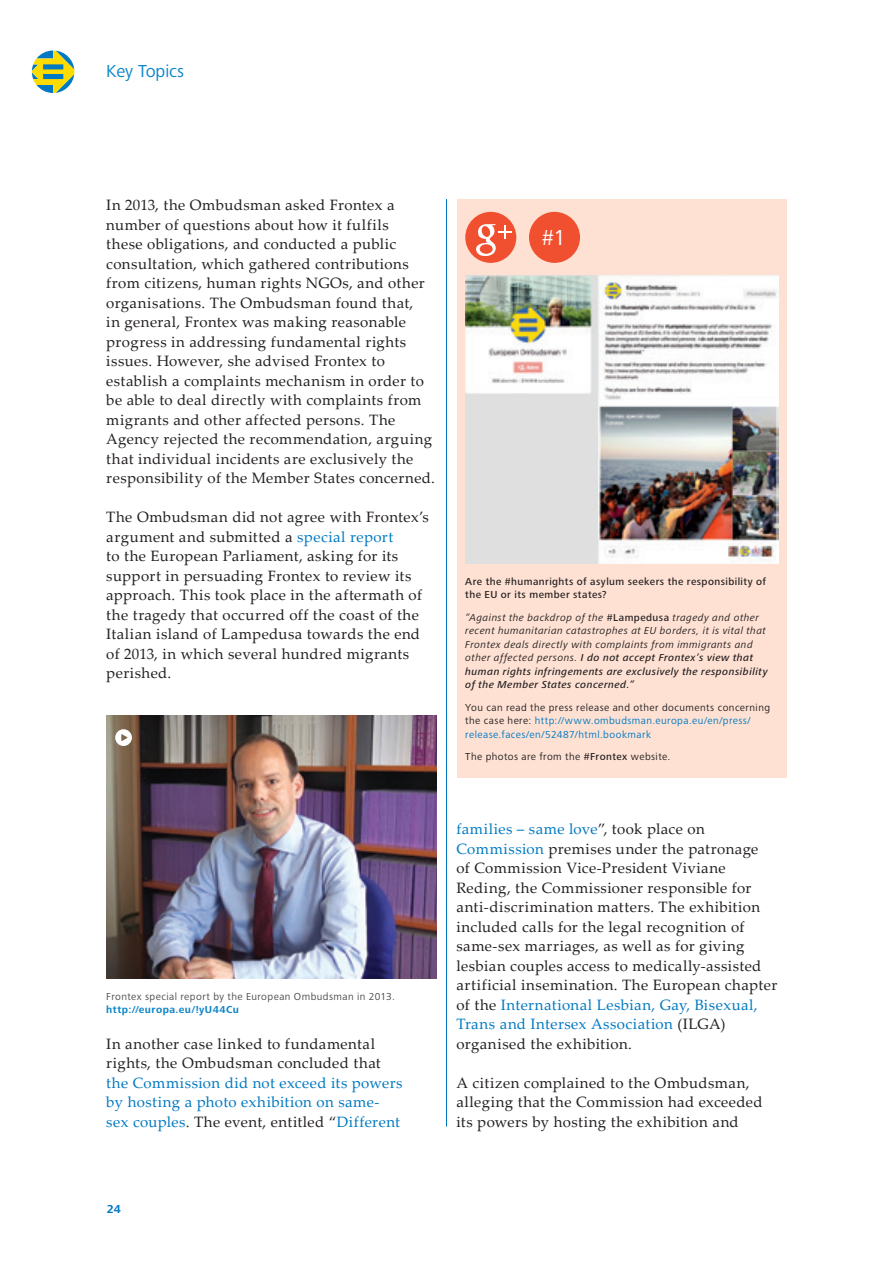
<style>
.page{position:relative;width:893px;height:1263px;background:#fff}
.page>*{position:absolute;margin:0;border:0;box-sizing:border-box;transform-origin:0 0}
.t1{font:22.5px "Frutiger Next LTW1 G";color:#fff}
.t2{font:18px "Frutiger Next LTW1 G";letter-spacing:-.005em;color:#0c85c8}
.Body_Text{font:15px/19.5px "Palatino Linotype";letter-spacing:.025em;color:#231f20}
.heading_2_-_new{font:15px/19.5px "Palatino Linotype";letter-spacing:.025em;color:#231f20}
.Body_Text-2{font:15px/19.5px "Palatino Linotype";letter-spacing:.025em;color:#0079c2}
.t3{font:700 12px "Frutiger Next LTW1 G";color:#0079c2}
.t4{font:italic 10.5px/13.5px "Frutiger Next LTW1 G";letter-spacing:.045em;color:#231f20}
.t5{font:10.5px/13.5px "Frutiger Next LTW1 G";letter-spacing:.04em;color:#0079c2}
.t6{font:500 10.5px/13.5px "Frutiger Next LTW1 G";letter-spacing:.04em;color:#231f20}
.t7{font:10.5px/13.5px "Frutiger Next LTW1 G";letter-spacing:.04em;color:#4b4c4d}
.t8{font:10.5px "Frutiger Next LTW1 G";letter-spacing:.04em;color:#231f20}
.s1{color:#0079c2}
.s2{font-weight:500;font-style:normal}
.s3{font-weight:500}
.s4{color:#231f20}
.s5{font-weight:700;color:#0c85c8}
</style>
<div class="page">
<svg style="left:32px;top:50px;width:42px;height:43px"></svg>
<div style="left:457px;top:199px;width:329px;height:579px;background:#fee1d3"></div>
<div style="left:529px;top:212px;width:51px;height:51px;background:#f0502f;border-radius:50%"></div>
<div style="left:465px;top:212px;width:51px;height:51px;background:#f0502f;border-radius:50%"></div>
<img style="left:465px;top:275px;width:313px;height:289px">
<svg style="left:474px;top:224px;width:38px;height:33px"></svg>
<img style="left:106px;top:715px;width:331px;height:263px">
<svg style="left:115px;top:729px;width:17px;height:17px"></svg>
<hr style="left:446px;top:199px;width:1px;height:928px;background:#0079c2">
<p class="t2" style="left:106px;top:60px;width:79px">Key Topics</p>
<p class="heading_2_-_new" style="left:106px;top:195px;width:330px">In 2013, the Ombudsman asked Frontex a number of questions about how it fulfils<br>these obligations, and conducted a public consultation, which gathered contributions from citizens, human rights NGOs, and other organisations. The Ombudsman found that,<br>in general, Frontex was making reasonable progress in addressing fundamental rights issues. However, she advised Frontex to establish a complaints mechanism in order to be able to deal directly with complaints from migrants and other affected persons. The Agency rejected the recommendation, arguing that individual incidents are exclusively the responsibility of the Member States concerned.</p>
<p class="Body_Text" style="left:106px;top:507px;width:324px">The Ombudsman did not agree with Frontex’s argument and submitted a <span class="s1">special report<br></span>to the European Parliament, asking for its support in persuading Frontex to review its approach. This took place in the aftermath of the tragedy that occurred off the coast of the Italian island of Lampedusa towards the end of 2013, in which several hundred migrants perished.</p>
<p class="t1" style="left:542px;top:225px;width:25px">#1</p>
<p class="t6" style="left:465px;top:575px;width:302px">Are the #humanrights of asylum seekers the responsibility of the EU or its member states?</p>
<p class="t4" style="left:465px;top:611px;width:304px">“Against the backdrop of the <span class="s2">#Lampedusa</span> tragedy and other recent humanitarian catastrophes at EU borders, it is vital that Frontex deals directly with complaints from immigrants and other affected persons. <span class="s3">I do not accept Frontex’s view that human rights infringements are exclusively the responsibility of the Member States concerned.”</span></p>
<p class="t5" style="left:465px;top:701px;width:306px"><span class="s4">You can read the press release and other documents concerning the case here:</span> http://www.ombudsman.europa.eu/en/press/ release.faces/en/52487/html.bookmark</p>
<p class="t8" style="left:465px;top:751px;width:207px">The photos are from the <span class="s3">#Frontex</span> website.</p>
<p class="t7" style="left:106px;top:990px;width:290px">Frontex special report by the European Ombudsman in 2013. <span class="s5">http://europa.eu/!yU44Cu</span></p>
<p class="Body_Text-2" style="left:106px;top:1033px;width:298px"><span class="s4">In another case linked to fundamental rights, the Ombudsman concluded that </span>the Commission did not exceed its powers by hosting a photo exhibition on same&shy;sex couples<span class="s4">. The event, entitled “</span>Different</p>
<p class="Body_Text" style="left:456px;top:819px;width:322px"><span class="s1">families – same love</span>”, took place on <span class="s1">Commission</span> premises under the patronage<br>of Commission Vice-President Viviane Reding, the Commissioner responsible for anti-discrimination matters. The exhibition included calls for the legal recognition of same-sex marriages, as well as for giving lesbian couples access to medically-assisted artificial insemination. The European chapter of the <span class="s1">International Lesbian, Gay, Bisexual, Trans and Intersex Association</span> (ILGA) organised the exhibition.</p>
<p class="Body_Text" style="left:456px;top:1072px;width:308px">A citizen complained to the Ombudsman, alleging that the Commission had exceeded its powers by hosting the exhibition and</p>
<p class="t3" style="left:107px;top:1202px;width:16px">24</p>
</div>
